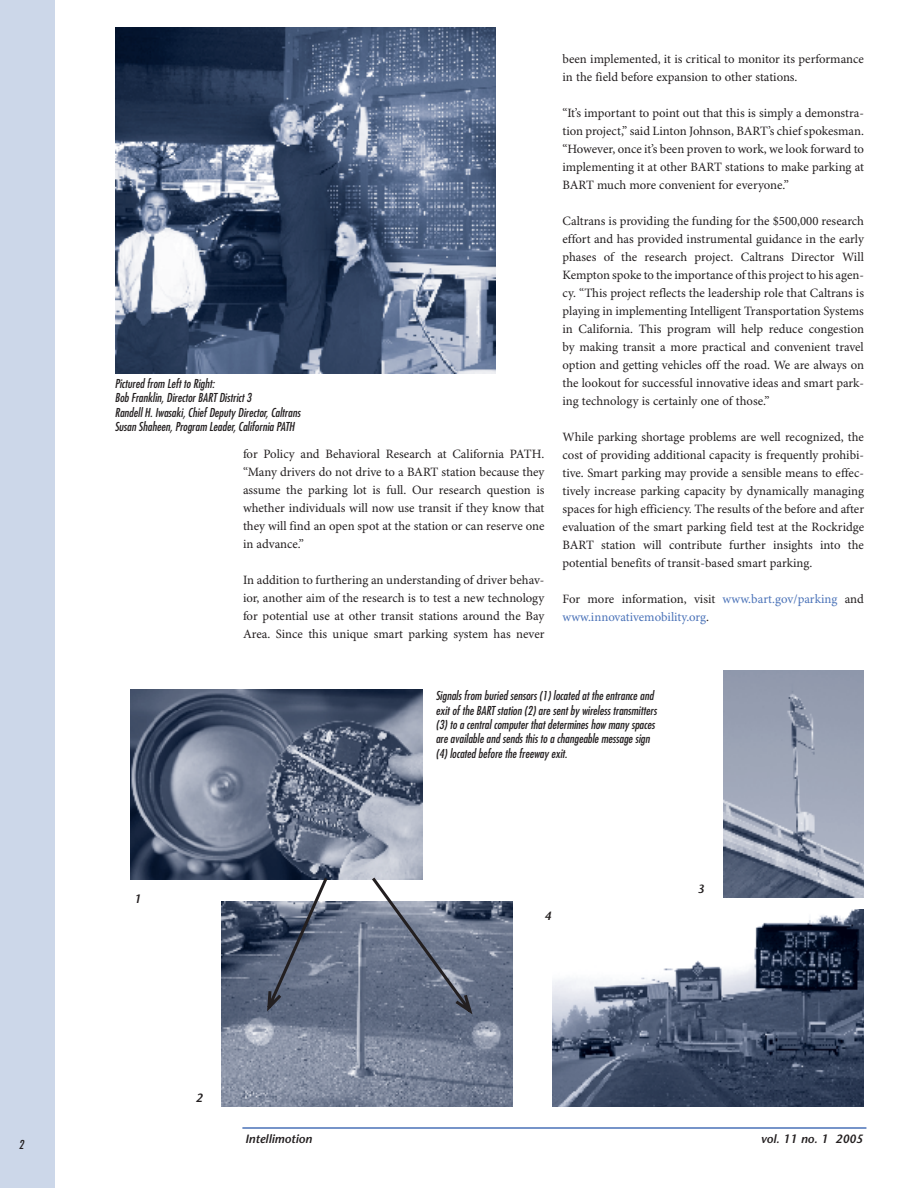
<style>
.page{position:relative;width:918px;height:1188px;background:#fff}
.page>*{position:absolute;margin:0;border:0;box-sizing:border-box;transform-origin:0 0}
.t1{font:12.75px/18px "Minion Pro";color:#231f20;text-align:justify}
.t2{font:12.75px/18px "Minion Pro";color:#4a72b8}
.t3{font:italic condensed 12px/14.4px "Futura";color:#231f20}
.t4{font:italic 600 12px "Stone Sans";color:#231f20}
.s1{color:#231f20}
</style>
<div class="page">
<div style="left:0;top:0;width:54px;height:1188px;background:#ccd7e9"></div>
<hr style="left:242px;top:1127px;width:624px;height:2px;background:#4a72b8">
<img style="left:724px;top:671px;width:140px;height:227px">
<img style="left:553px;top:910px;width:311px;height:197px">
<img style="left:116px;top:28px;width:380px;height:345px">
<img style="left:130px;top:689px;width:292px;height:190px">
<img style="left:221px;top:902px;width:292px;height:205px">
<svg style="left:265px;top:874px;width:210px;height:144px"></svg>
<p class="t3" style="left:19px;top:1139px;width:6px">2</p>
<p class="t3" style="left:115px;top:377px;width:187px">Pictured from Left to Right:<br>Bob Franklin, Director BART District 3<br>Randell H. Iwasaki, Chief Deputy Director, Caltrans Susan Shaheen, Program Leader, California PATH</p>
<p class="t1" style="left:243px;top:446px;width:303px">for Policy and Behavioral Research at California PATH. “Many drivers do not drive to a BART station because they assume the parking lot is full. Our research question is whether individuals will now use transit if they know that they will find an open spot at the station or can reserve one in advance.”</p>
<p class="t1" style="left:243px;top:572px;width:303px">In addition to furthering an understanding of driver behav&shy;ior, another aim of the research is to test a new technology for potential use at other transit stations around the Bay Area. Since this unique smart parking system has never</p>
<p class="t1" style="left:562px;top:51px;width:303px">been implemented, it is critical to monitor its performance in the field before expansion to other stations.</p>
<p class="t1" style="left:562px;top:105px;width:303px">“It’s important to point out that this is simply a demonstra&shy;tion project,” said Linton Johnson, BART’s chief spokesman. “However, once it’s been proven to work, we look forward to implementing it at other BART stations to make parking at BART much more convenient for everyone.”</p>
<p class="t1" style="left:562px;top:213px;width:303px">Caltrans is providing the funding for the $500,000 research effort and has provided instrumental guidance in the early phases of the research project. Caltrans Director Will Kempton spoke to the importance of this project to his agen&shy;cy. “This project reflects the leadership role that Caltrans is playing in implementing Intelligent Transportation Systems in California. This program will help reduce congestion by making transit a more practical and convenient travel option and getting vehicles off the road. We are always on the lookout for successful innovative ideas and smart park&shy;ing technology is certainly one of those.”</p>
<p class="t1" style="left:562px;top:429px;width:303px">While parking shortage problems are well recognized, the cost of providing additional capacity is frequently prohibi&shy;tive. Smart parking may provide a sensible means to effec&shy;tively increase parking capacity by dynamically managing spaces for high efficiency. The results of the before and after evaluation of the smart parking field test at the Rockridge BART station will contribute further insights into the potential benefits of transit-based smart parking.</p>
<p class="t2" style="left:562px;top:591px;width:303px"><span class="s1">For more information, visit</span> www.bart.gov/parking <span class="s1">and </span>www.innovativemobility.org<span class="s1">.</span></p>
<p class="t4" style="left:134px;top:894px;width:8px">1</p>
<p class="t3" style="left:436px;top:689px;width:222px">Signals from buried sensors (1) located at the entrance and exit of the BART station (2) are sent by wireless transmitters (3) to a central computer that determines how many spaces are available and sends this to a changeable message sign (4) located before the freeway exit.</p>
<p class="t4" style="left:544px;top:911px;width:8px">4</p>
<p class="t4" style="left:698px;top:884px;width:8px">3</p>
<p class="t4" style="left:196px;top:1093px;width:8px">2</p>
<p class="t4" style="left:245px;top:1134px;width:69px">Intellimotion</p>
<p class="t4" style="left:761px;top:1134px;width:104px">vol. 11 no. 1 2005</p>
</div>
